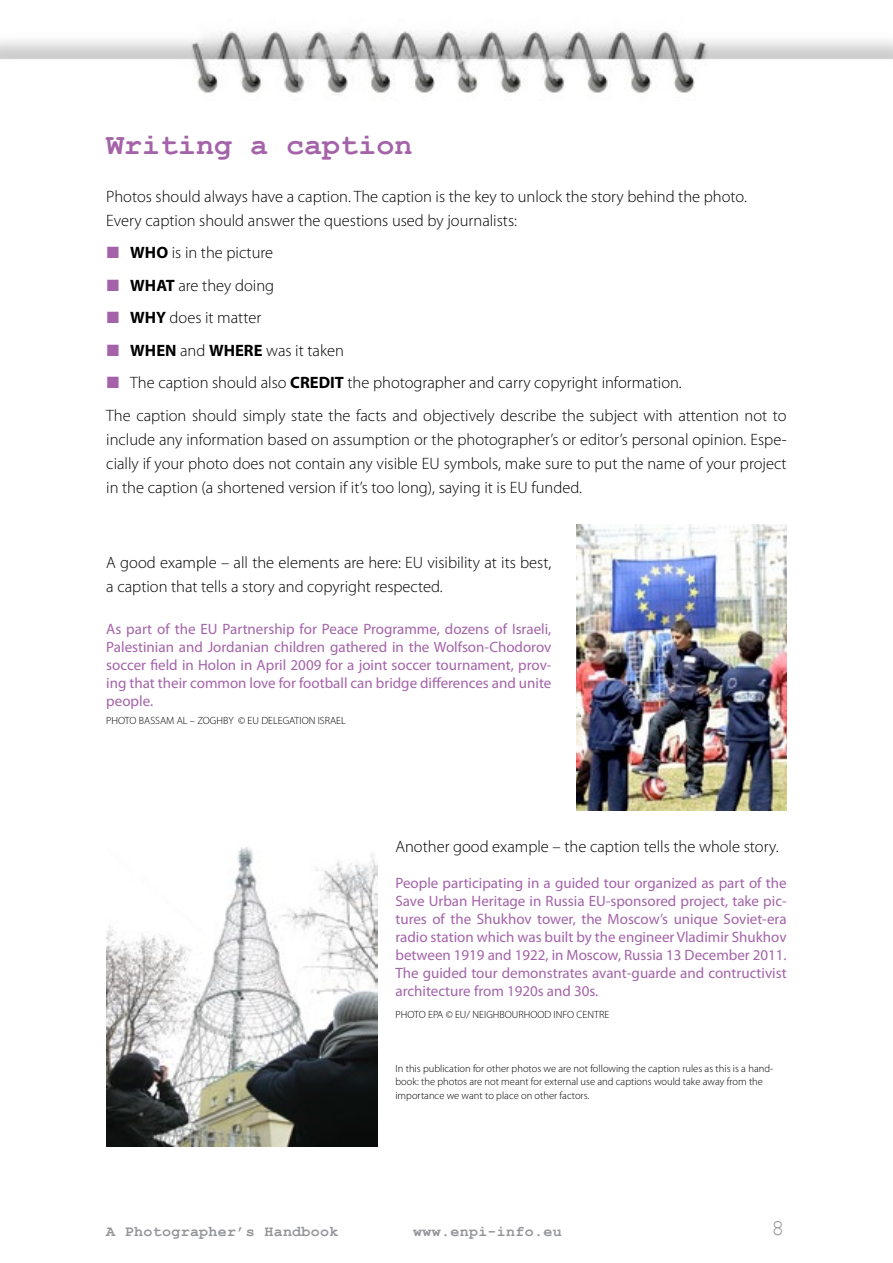
<style>
.page{position:relative;width:893px;height:1263px;background:#fff}
.page>*{position:absolute;margin:0;border:0;box-sizing:border-box;transform-origin:0 0}
.t1{font:700 30px "Courier New";color:#a463a9}
.t2{font:22.5px "Courier New";color:#939598}
.t3{font:300 16.5px/32.5px "Myriad Pro";color:#000}
.t4{font:15px/18px "Myriad Pro";color:#a463a9;text-align:justify}
.t5{font:700 15px "Courier New";letter-spacing:.02em;color:#939598}
.t6{font:300 10.5px/13.5px "Myriad Pro";color:#000}
.s1{font-family:"Bimbo";font-weight:400;color:#a463a9}
.s2{font-weight:700}
</style>
<div class="page">
<img style="left:0;top:31px;width:892px;height:64px">
<img style="left:577px;top:524px;width:210px;height:286px">
<img style="left:106px;top:847px;width:272px;height:299px">
<h1 class="t1" style="left:106px;top:126px;width:308px">Writing a caption</h1>
<p class="t3" style="left:106px;top:184px;width:642px;line-height:24px">Photos should always have a caption. The caption is the key to unlock the story behind the photo.<br>Every caption should answer the questions used by journalists:</p>
<p class="t3" style="left:106px;top:237px;width:682px"><span class="s1">N</span> <span class="s2">WHO</span> is in the picture<br><span class="s1">N</span> <span class="s2">WHAT</span> are they doing<br><span class="s1">N</span> <span class="s2">WHY</span> does it matter<br><span class="s1">N</span> <span class="s2">WHEN</span> and <span class="s2">WHERE</span> was it taken<br><span class="s1">N</span> The caption should also <span class="s2">CREDIT</span> the photographer and carry copyright information.<br>The caption should simply state the facts and objectively describe the subject with attention not to</p>
<p class="t3" style="left:106px;top:427px;width:682px;line-height:24px;text-align:justify">include any information based on assumption or the photographer’s or editor’s personal opinion. Espe&shy;cially if your photo does not contain any visible EU symbols, make sure to put the name of your project in the caption (a shortened version if it’s too long), saying it is EU funded.</p>
<p class="t3" style="left:106px;top:551px;width:447px;line-height:24px">A good example – all the elements are here: EU visibility at its best, a caption that tells a story and copyright respected.</p>
<p class="t4" style="left:106px;top:620px;width:447px">As part of the EU Partnership for Peace Programme, dozens of Israeli, Palestinian and Jordanian children gathered in the Wolfson-Chodorov soccer field in Holon in April 2009 for a joint soccer tournament, prov&shy;ing that their common love for football can bridge differences and unite people.</p>
<p class="t6" style="left:106px;top:714px;width:241px">PHOTO BASSAM AL – ZOGHBY © EU DELEGATION ISRAEL</p>
<p class="t3" style="left:395px;top:830px;width:385px">Another good example – the caption tells the whole story.</p>
<p class="t4" style="left:395px;top:874px;width:393px">People participating in a guided tour organized as part of the Save Urban Heritage in Russia EU-sponsored project, take pic&shy;tures of the Shukhov tower, the Moscow’s unique Soviet-era radio station which was built by the engineer Vladimir Shukhov between 1919 and 1922, in Moscow, Russia 13 December 2011.<br>The guided tour demonstrates avant-guarde and contructivist architecture from 1920s and 30s.</p>
<p class="t6" style="left:395px;top:1008px;width:215px">PHOTO EPA © EU/ NEIGHBOURHOOD INFO CENTRE</p>
<p class="t6" style="left:395px;top:1061px;width:379px">In this publication for other photos we are not following the caption rules as this is a hand&shy;book: the photos are not meant for external use and captions would take away from the importance we want to place on other factors.</p>
<p class="t5" style="left:106px;top:1222px;width:234px">A Photographer’s Handbook</p>
<p class="t5" style="left:413px;top:1222px;width:150px">www.enpi-info.eu</p>
<h2 class="t2" style="left:771px;top:1214px;width:15px">8</h2>
</div>
